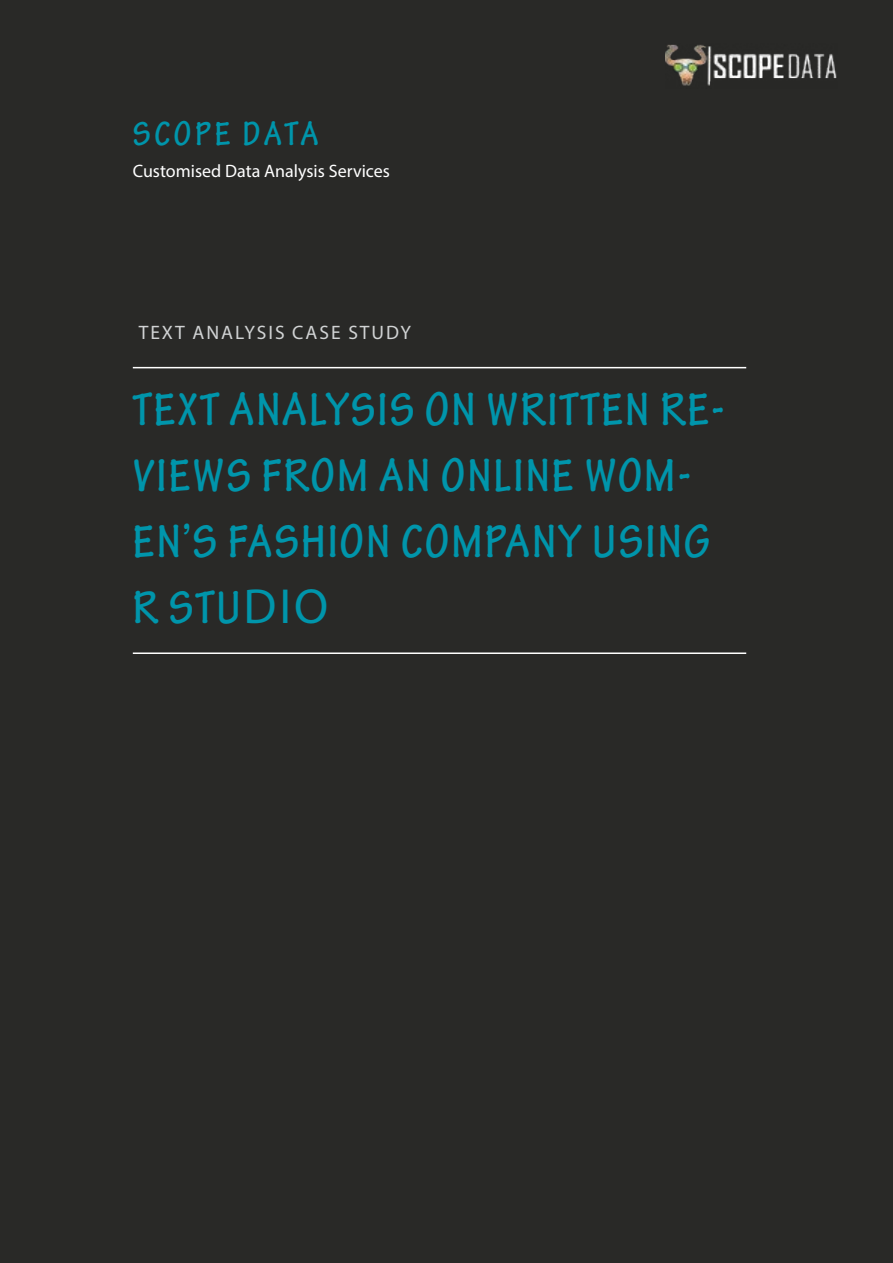
<style>
.page{position:relative;width:893px;height:1263px;background:#292927}
.page>*{position:absolute;margin:0;border:0;box-sizing:border-box;transform-origin:0 0}
.t1{font:700 condensed 49.5px/66px "Tekton Pro";letter-spacing:.04em;color:#0095ab}
.t2{font:700 condensed 36px "Tekton Pro";letter-spacing:.1em;color:#0095ab}
.t3{font:19.5px "Myriad Pro";letter-spacing:.1em;color:#d1d3d4}
.t4{font:18px "Myriad Pro";color:#fff}
.s1{font-family:"Myriad Pro";font-weight:400;font-stretch:normal}
</style>
<div class="page">
<hr style="left:133px;top:367px;width:613px;height:1px;background:#fff">
<hr style="left:133px;top:652px;width:613px;height:2px;background:#fff">
<img style="left:665px;top:44px;width:172px;height:42px">
<p class="t2" style="left:133px;top:113px;width:187px">SCOPE DATA</p>
<p class="t4" style="left:133px;top:160px;width:259px">Customised Data Analysis Services</p>
<p class="t3" style="left:139px;top:320px;width:274px">TEXT ANALYSIS CASE STUDY</p>
<p class="t1" style="left:133px;top:378px;width:594px">TEXT ANALYSIS ON WRITTEN RE-<br>VIEWS FROM AN ONLINE WOM-<br>EN’S FASHION COMPANY USING<br>R STU<span class="s1">DIO</span></p>
</div>
